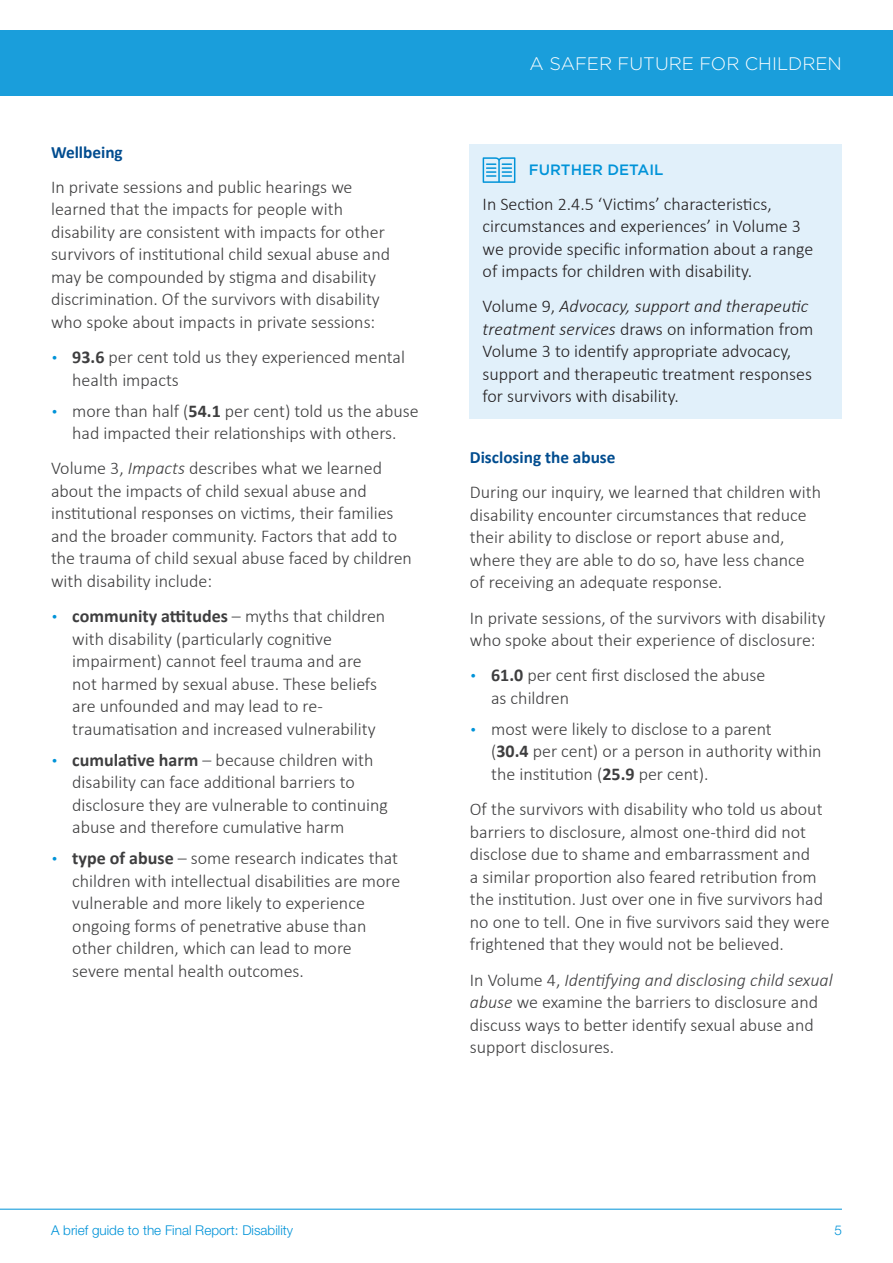
<style>
.page{position:relative;width:893px;height:1263px;background:#fff}
.page>*{position:absolute;margin:0;border:0;box-sizing:border-box;transform-origin:0 0}
.t1{font:300 18.15px "Gotham";color:#fff}
.BODY{font:300 18px/22.5px "Calibri";color:#3e3e3f}
.CALLOUT_BOX{font:300 18px/22.5px "Calibri";color:#231f20}
.HEADING_5{font:700 17.25px "Calibri";color:#014c8f}
.BODY-2{font:500 15px "Gotham";color:#0093d8}
.t2{font:300 13.5px "Helvetica Neue LT Pro";color:#0093d8}
.s1{font-family:"Gotham";font-size:15px;color:#0093d8}
.s2{font-weight:700}
.s3{font-style:italic}
</style>
<div class="page">
<hr style="left:0;top:1209px;width:842px;height:1px;background:#0093d8">
<div style="left:470px;top:145px;width:372px;height:274px;background:#e1f0fa"></div>
<svg style="left:483px;top:157px;width:32px;height:26px"></svg>
<div style="left:0;top:30px;width:893px;height:66px;background:#1a9edb"></div>
<p class="HEADING_5" style="left:51px;top:141px;width:73px">Wellbeing</p>
<p class="BODY" style="left:51px;top:175px;width:341px">In private sessions and public hearings we learned that the impacts for people with disability are consistent with impacts for other survivors of institutional child sexual abuse and may be compounded by stigma and disability discrimination. Of the survivors with disability who spoke about impacts in private sessions:</p>
<p class="BODY" style="left:72px;top:345px;width:334px;text-indent:-21px"><span class="s1">•</span> <span class="s2">93.6</span> per cent told us they experienced mental health impacts</p>
<p class="BODY" style="left:51px;top:398px;width:369px;text-align:center"><span class="s1">•</span> more than half (<span class="s2">54.1</span> per cent) told us the abuse had impacted their relationships with others.</p>
<p class="BODY" style="left:51px;top:456px;width:362px">Volume 3, <span class="s3">Impacts</span> describes what we learned about the impacts of child sexual abuse and institutional responses on victims, their families and the broader community. Factors that add to the trauma of child sexual abuse faced by children with disability include:</p>
<p class="BODY" style="left:72px;top:604px;width:314px;text-indent:-21px"><span class="s1">•</span> <span class="s2">community attitudes</span> – myths that children with disability (particularly cognitive impairment) cannot feel trauma and are not harmed by sexual abuse. These beliefs are unfounded and may lead to re&shy;traumatisation and increased vulnerability</p>
<p class="BODY" style="left:72px;top:747px;width:317px;text-indent:-21px"><span class="s1">•</span> <span class="s2">cumulative harm</span> – because children with disability can face additional barriers to disclosure they are vulnerable to continuing abuse and therefore cumulative harm</p>
<p class="BODY" style="left:72px;top:846px;width:330px;text-indent:-21px"><span class="s1">•</span> <span class="s2">type of abuse</span> – some research indicates that children with intellectual disabilities are more vulnerable and more likely to experience ongoing forms of penetrative abuse than other children, which can lead to more severe mental health outcomes.</p>
<p class="t1" style="left:530px;top:52px;width:314px">A SAFER FUTURE FOR CHILDREN</p>
<p class="BODY-2" style="left:529px;top:160px;width:136px">FURTHER DETAIL</p>
<p class="CALLOUT_BOX" style="left:483px;top:192px;width:332px">In Section 2.4.5 ‘Victims’ characteristics, circumstances and experiences’ in Volume 3 we provide specific information about a range of impacts for children with disability.</p>
<p class="CALLOUT_BOX" style="left:483px;top:294px;width:332px">Volume 9, <span class="s3">Advocacy, support and therapeutic treatment services</span> draws on information from Volume 3 to identify appropriate advocacy, support and therapeutic treatment responses for survivors with disability.</p>
<p class="HEADING_5" style="left:470px;top:447px;width:147px">Disclosing the abuse</p>
<p class="BODY" style="left:470px;top:480px;width:353px">During our inquiry, we learned that children with disability encounter circumstances that reduce their ability to disclose or report abuse and, where they are able to do so, have less chance of receiving an adequate response.</p>
<p class="BODY" style="left:470px;top:606px;width:357px">In private sessions, of the survivors with disability who spoke about their experience of disclosure:</p>
<p class="BODY" style="left:491px;top:663px;width:276px;text-indent:-21px"><span class="s1">•</span> <span class="s2">61.0</span> per cent first disclosed the abuse as children</p>
<p class="BODY" style="left:491px;top:717px;width:332px;text-indent:-21px"><span class="s1">•</span> most were likely to disclose to a parent<br>(<span class="s2">30.4</span> per cent) or a person in authority within the institution (<span class="s2">25.9</span> per cent).</p>
<p class="BODY" style="left:470px;top:797px;width:361px">Of the survivors with disability who told us about barriers to disclosure, almost one-third did not disclose due to shame and embarrassment and<br>a similar proportion also feared retribution from the institution. Just over one in five survivors had no one to tell. One in five survivors said they were frightened that they would not be believed.</p>
<p class="BODY" style="left:470px;top:967px;width:364px">In Volume 4, <span class="s3">Identifying and disclosing child sexual abuse</span> we examine the barriers to disclosure and discuss ways to better identify sexual abuse and support disclosures.</p>
<p class="t2" style="left:51px;top:1222px;width:244px">A brief guide to the Final Report: Disability</p>
<p class="t2" style="left:834px;top:1222px;width:9px">5</p>
</div>
